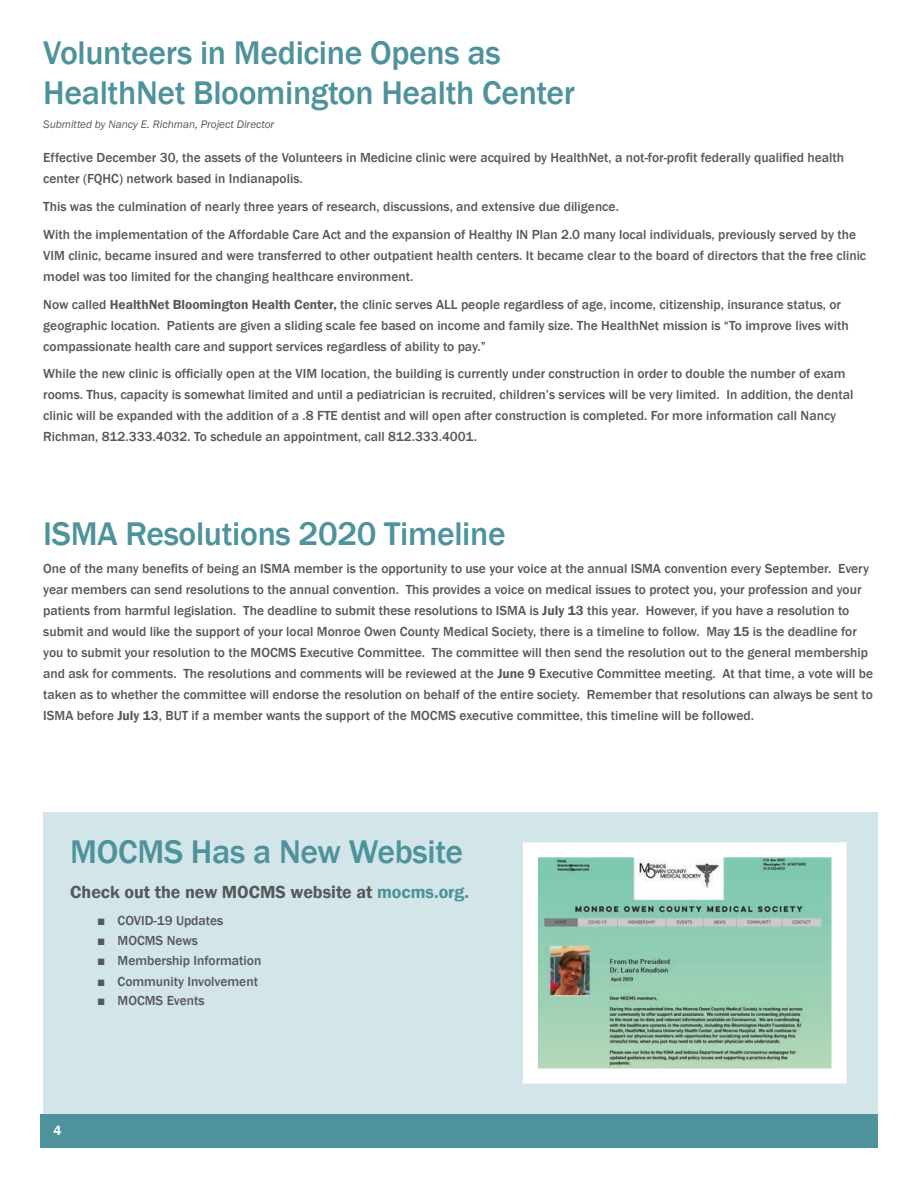
<style>
.page{position:relative;width:918px;height:1188px;background:#fff}
.page>*{position:absolute;margin:0;border:0;box-sizing:border-box;transform-origin:0 0}
.t1{font:500 33.6px/40.3px "Franklin Gothic";letter-spacing:-.01em;color:#4e929b}
.t2{font:600 18px "Franklin Gothic";color:#57585a}
.t3{font:500 13.5px/21px "Franklin Gothic";color:#57585a}
.t4{font:600 13.5px "Franklin Gothic";color:#fff}
.t5{font:italic 11.25px "Franklin Gothic";color:#57585a}
.s1{font-weight:600}
.s2{color:#4e929b}
</style>
<div class="page">
<div style="left:40px;top:1114px;width:55px;height:34px;background:#4e929b"></div>
<div style="left:95px;top:1114px;width:783px;height:34px;background:#4e929b"></div>
<div style="left:43px;top:812px;width:835px;height:302px;background:#d2e5e8"></div>
<img style="left:539px;top:858px;width:292px;height:210px">
<div style="left:523px;top:842px;width:324px;height:242px;border:15px solid #fff"></div>
<h1 class="t1" style="left:43px;top:33px;width:533px">Volunteers in Medicine Opens as<br>HealthNet Bloomington Health Center</h1>
<p class="t5" style="left:43px;top:117px;width:233px">Submitted by Nancy E. Richman, Project Director</p>
<p class="t3" style="left:43px;top:147px;width:802px">Effective December 30, the assets of the Volunteers in Medicine clinic were acquired by HealthNet, a not-for-profit federally qualified health center (FQHC) network based in Indianapolis.</p>
<p class="t3" style="left:43px;top:193px;width:814px;line-height:27.8px">This was the culmination of nearly three years of research, discussions, and extensive due diligence.<br>With the implementation of the Affordable Care Act and the expansion of Healthy IN Plan 2.0 many local individuals, previously served by the</p>
<p class="t3" style="left:43px;top:245px;width:825px">VIM clinic, became insured and were transferred to other outpatient health centers. It became clear to the board of directors that the free clinic model was too limited for the changing healthcare environment.</p>
<p class="t3" style="left:43px;top:294px;width:807px">Now called <span class="s1">HealthNet Bloomington Health Center,</span> the clinic serves ALL people regardless of age, income, citizenship, insurance status, or geographic location. Patients are given a sliding scale fee based on income and family size. The HealthNet mission is “To improve lives with compassionate health care and support services regardless of ability to pay.”</p>
<p class="t3" style="left:43px;top:363px;width:812px">While the new clinic is officially open at the VIM location, the building is currently under construction in order to double the number of exam rooms. Thus, capacity is somewhat limited and until a pediatrician is recruited, children’s services will be very limited. In addition, the dental clinic will be expanded with the addition of a .8 FTE dentist and will open after construction is completed. For more information call Nancy Richman, 812.333.4032. To schedule an appointment, call 812.333.4001.</p>
<h1 class="t1" style="left:43px;top:514px;width:464px">ISMA Resolutions 2020 Timeline</h1>
<p class="t3" style="left:43px;top:558px;width:831px">One of the many benefits of being an ISMA member is the opportunity to use your voice at the annual ISMA convention every September. Every year members can send resolutions to the annual convention. This provides a voice on medical issues to protect you, your profession and your patients from harmful legislation. The deadline to submit these resolutions to ISMA is <span class="s1">July 13</span> this year. However, if you have a resolution to submit and would like the support of your local Monroe Owen County Medical Society, there is a timeline to follow. May <span class="s1">15</span> is the deadline for you to submit your resolution to the MOCMS Executive Committee. The committee will then send the resolution out to the general membership and ask for comments. The resolutions and comments will be reviewed at the <span class="s1">June 9</span> Executive Committee meeting. At that time, a vote will be taken as to whether the committee will endorse the resolution on behalf of the entire society. Remember that resolutions can always be sent to ISMA before <span class="s1">July 13</span>, BUT if a member wants the support of the MOCMS executive committee, this timeline will be followed.</p>
<h1 class="t1" style="left:70px;top:832px;width:394px">MOCMS Has a New Website</h1>
<h2 class="t2" style="left:70px;top:881px;width:400px">Check out the new MOCMS website at <span class="s2">mocms.org.</span></h2>
<p class="t3" style="left:97px;top:910px;width:127px">■ COVID-19 Updates</p>
<p class="t3" style="left:97px;top:930px;width:102px">■ MOCMS News</p>
<p class="t3" style="left:97px;top:950px;width:166px">■ Membership Information</p>
<p class="t3" style="left:97px;top:971px;width:162px">■ Community Involvement</p>
<p class="t3" style="left:97px;top:990px;width:109px">■ MOCMS Events</p>
<p class="t4" style="left:53px;top:1123px;width:9px">4</p>
</div>
